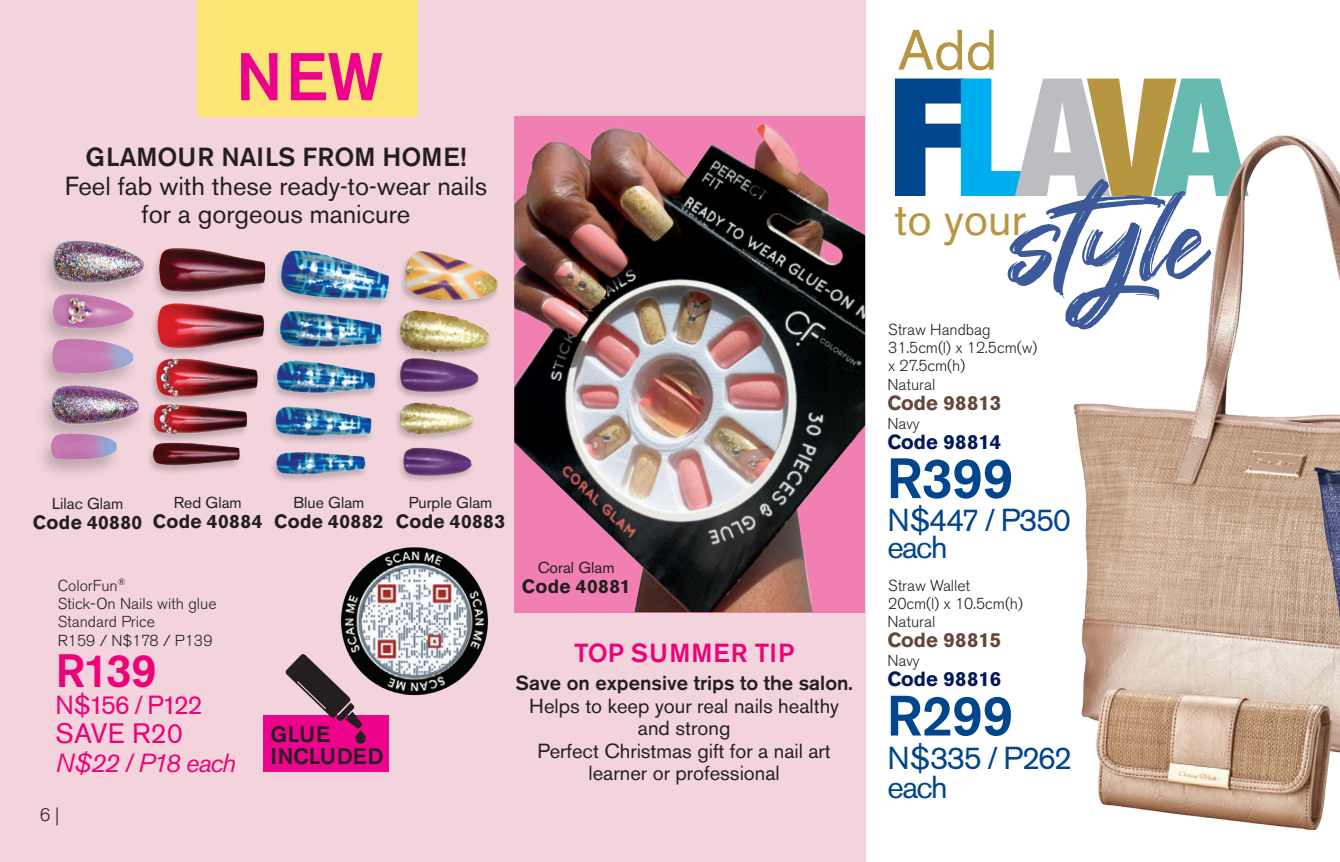
<style>
.page{position:relative;width:1340px;height:862px;background:#fff}
.page>*{position:absolute;margin:0;border:0;box-sizing:border-box;transform-origin:0 0}
.t1{font:900 condensed 164.25px "Helvetica Neue";letter-spacing:-.1em;color:#01468c}
.t2{font:139.72px "Great Sejagad";color:#3c5a99}
.t3{font:500 66.6px "Akzidenz Grotesk BE";color:#ed028c}
.t4{font:500 56.25px "Akzidenz Grotesk BE";letter-spacing:-.025em;color:#01468c}
.t5{font:56.25px "Akzidenz Grotesk BE";color:#b69640}
.t6{font:500 46.35px "Akzidenz Grotesk BE";color:#ed0277}
.t7{font:45px "Akzidenz Grotesk BE";color:#b69640}
.t8{font:31.5px "Akzidenz Grotesk BE";letter-spacing:-.05em;color:#01468c}
.t9{font:27.9px "Akzidenz Grotesk BE";color:#ed0277}
.t10{font:25.88px/28.8px "Akzidenz Grotesk BE";color:#231f20;text-align:center}
.t11{font:500 25.88px "Akzidenz Grotesk BE";color:#231f20}
.t12{font:500 25.88px "Akzidenz Grotesk BE";letter-spacing:.04em;color:#ed0277}
.t13{font:italic 25.88px "Akzidenz Grotesk BE";letter-spacing:-.055em;color:#ed0277}
.t14{font:25.88px "Akzidenz Grotesk BE";letter-spacing:-.07em;color:#ed0277}
.t15{font:500 22.28px "Akzidenz Grotesk BE";color:#231f20}
.t16{font:500 22.28px "Akzidenz Grotesk BE";letter-spacing:.02em;color:#231f20}
.t17{font:20.25px/22.5px "Akzidenz Grotesk BE";color:#231f20;text-align:center}
.t18{font:500 20.25px "Akzidenz Grotesk BE";color:#231f20}
.t19{font:700 20.25px "Akzidenz Grotesk BE";color:#63473b}
.t20{font:700 20.25px "Akzidenz Grotesk BE";color:#01195b}
.Swatches_-_Grey{font:700 19.12px "Akzidenz Grotesk BE";letter-spacing:.02em;color:#231f20}
.t21{font:300 18px "Akzidenz Grotesk BE";color:#231f20}
.Descriptor_Master{font:300 15.75px "Akzidenz Grotesk BE";color:#231f20}
.Swatches_-_Grey-2{font:15.75px "Akzidenz Grotesk BE";color:#231f20}
.Descriptor{font:300 15.75px "Akzidenz Grotesk BE";color:#231f20}
.s1{color:#00aeef}
.s2{color:#bcbdc0}
.s3{color:#b69640}
.s4{color:#67bab0}
</style>
<div class="page">
<img style="left:1073px;top:135px;width:256px;height:525px">
<img style="left:1081px;top:660px;width:168px;height:163px">
<img style="left:1249px;top:157px;width:90px;height:674px">
<div style="left:0;top:0;width:865px;height:861px;background:#f3d4dc"></div>
<img style="left:514px;top:116px;width:351px;height:496px">
<div style="left:198px;top:0;width:220px;height:116px;background:#fce574"></div>
<div style="left:268px;top:249px;width:124px;height:235px;background:#231f20;opacity:.25"></div>
<img style="left:287px;top:249px;width:105px;height:229px">
<img style="left:185px;top:248px;width:102px;height:236px">
<img style="left:396px;top:251px;width:102px;height:229px">
<img style="left:43px;top:240px;width:142px;height:233px">
<div style="left:263px;top:714px;width:125px;height:56px;background:#ed028c"></div>
<svg style="left:285px;top:654px;width:80px;height:89px"></svg>
<img style="left:335px;top:541px;width:159px;height:159px;border-radius:79px">
<p class="t3" style="left:236px;top:36px;width:149px">NEW</p>
<p class="t11" style="left:86px;top:141px;width:382px">GLAMOUR NAILS FROM HOME!</p>
<p class="t10" style="left:65px;top:171px;width:424px">Feel fab with these ready-to-wear nails for a gorgeous manicure</p>
<p class="Swatches_-_Grey-2" style="left:52px;top:494px;width:73px">Lilac Glam</p>
<p class="Swatches_-_Grey" style="left:33px;top:511px;width:111px">Code 40880</p>
<p class="Swatches_-_Grey-2" style="left:174px;top:493px;width:69px">Red Glam</p>
<p class="Swatches_-_Grey" style="left:153px;top:510px;width:111px">Code 40884</p>
<p class="Swatches_-_Grey-2" style="left:293px;top:493px;width:72px">Blue Glam</p>
<p class="Swatches_-_Grey" style="left:274px;top:510px;width:111px">Code 40882</p>
<p class="Descriptor_Master" style="left:58px;top:576px;width:69px">ColorFun<sup>®</sup></p>
<p class="Descriptor_Master" style="left:58px;top:594px;width:160px">Stick-On Nails with glue</p>
<p class="Descriptor_Master" style="left:58px;top:612px;width:99px">Standard Price</p>
<p class="Descriptor" style="left:58px;top:631px;width:156px">R159 / N$178 / P139</p>
<p class="t6" style="left:55px;top:641px;width:103px">R139</p>
<p class="t14" style="left:55px;top:689px;width:148px">N$156 / P122</p>
<p class="t9" style="left:55px;top:716px;width:129px">SAVE R20</p>
<p class="t13" style="left:55px;top:747px;width:182px">N$22 / P18 each</p>
<p class="t21" style="left:40px;top:804px;width:21px">6 |</p>
<p class="t16" style="left:270px;top:720px;width:61px">GLUE</p>
<p class="t15" style="left:270px;top:742px;width:115px">INCLUDED</p>
<p class="Swatches_-_Grey-2" style="left:408px;top:493px;width:85px">Purple Glam</p>
<p class="Swatches_-_Grey" style="left:396px;top:510px;width:111px">Code 40883</p>
<p class="Swatches_-_Grey-2" style="left:538px;top:557px;width:78px">Coral Glam</p>
<p class="Swatches_-_Grey" style="left:522px;top:575px;width:110px">Code 40881</p>
<p class="t12" style="left:574px;top:636px;width:221px">TOP SUMMER TIP</p>
<p class="t18" style="left:515px;top:670px;width:339px">Save on expensive trips to the salon.</p>
<p class="t17" style="left:529px;top:694px;width:311px">Helps to keep your real nails healthy and strong</p>
<p class="t17" style="left:537px;top:739px;width:295px">Perfect Christmas gift for a nail art learner or professional</p>
<p class="t5" style="left:897px;top:16px;width:101px">Add</p>
<p class="t1" style="left:887px;top:2px;width:360px">F<span class="s1">L</span><span class="s2">A</span><span class="s3">V</span><span class="s4">A</span></p>
<p class="t2" style="left:1010px;top:162px;width:199px">style</p>
<p class="t7" style="left:894px;top:192px;width:133px">to your</p>
<p class="Descriptor_Master" style="left:888px;top:320px;width:104px">Straw Handbag</p>
<p class="Descriptor_Master" style="left:888px;top:338px;width:151px">31.5cm(l) x 12.5cm(w)</p>
<p class="Descriptor_Master" style="left:888px;top:356px;width:79px">x 27.5cm(h)</p>
<p class="Descriptor_Master" style="left:887px;top:375px;width:49px">Natural</p>
<p class="t19" style="left:887px;top:391px;width:115px">Code 98813</p>
<p class="Descriptor_Master" style="left:887px;top:414px;width:34px">Navy</p>
<p class="t20" style="left:887px;top:430px;width:115px">Code 98814</p>
<p class="t4" style="left:886px;top:443px;width:129px">R399</p>
<p class="t8" style="left:887px;top:501px;width:185px">N$447 / P350</p>
<p class="t8" style="left:887px;top:528px;width:62px">each</p>
<p class="Descriptor_Master" style="left:888px;top:576px;width:84px">Straw Wallet</p>
<p class="Descriptor_Master" style="left:888px;top:594px;width:136px">20cm(l) x 10.5cm(h)</p>
<p class="Descriptor_Master" style="left:887px;top:612px;width:49px">Natural</p>
<p class="t19" style="left:887px;top:628px;width:115px">Code 98815</p>
<p class="Descriptor_Master" style="left:887px;top:651px;width:34px">Navy</p>
<p class="t20" style="left:887px;top:667px;width:115px">Code 98816</p>
<p class="t4" style="left:886px;top:681px;width:129px">R299</p>
<p class="t8" style="left:887px;top:738px;width:186px">N$335 / P262</p>
<p class="t8" style="left:887px;top:767px;width:62px">each</p>
</div>
